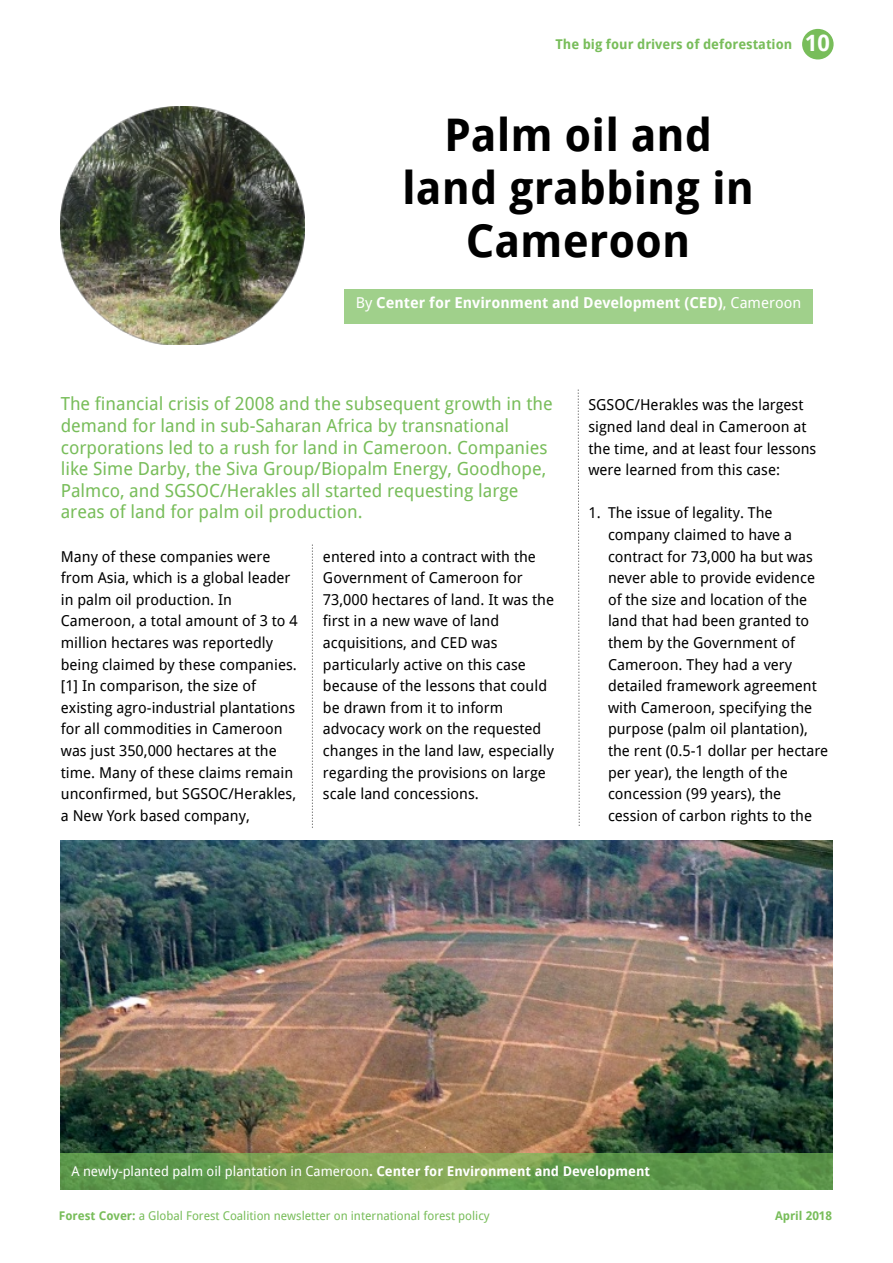
<style>
.page{position:relative;width:893px;height:1263px;background:#fff}
.page>*{position:absolute;margin:0;border:0;box-sizing:border-box;transform-origin:0 0}
.t1{font:700 45px/52.7px "Droid Sans";color:#000;text-align:center}
.t2{font:700 22.5px "Droid Sans";color:#fff}
.t3{font:18px/21.6px "Droid Sans";color:#78bd5a}
.t4{font:15px/21.6px "Droid Sans";color:#000}
.t5{font:700 15px "Droid Sans";color:#fff}
.t6{font:13.5px "Droid Sans";color:#fff}
.t7{font:700 13.5px "Droid Sans";color:#78bd5a}
.t8{font:12px "Droid Sans";color:#78bd5a}
.t9{font:700 12px "Droid Sans";color:#78bd5a}
.s1{font-weight:400}
.s2{font-weight:700}
</style>
<div class="page">
<div style="left:344px;top:289px;width:468px;height:34px;background:#a0d08b"></div>
<img style="left:60px;top:106px;width:245px;height:239px">
<svg style="left:312px;top:545px;width:1px;height:283px"></svg>
<svg style="left:577px;top:389px;width:3px;height:437px"></svg>
<div style="left:802px;top:29px;width:32px;height:30px;background:#78bd5a;border-radius:50%"></div>
<img style="left:60px;top:840px;width:773px;height:349px">
<div style="left:60px;top:1153px;width:772px;height:36px;background:#78bd5a;opacity:.7"></div>
<p class="t7" style="left:555px;top:36px;width:238px">The big four drivers of deforestation</p>
<h2 class="t2" style="left:805px;top:30px;width:26px">10</h2>
<h1 class="t1" style="left:402px;top:110px;width:353px">Palm oil and land grabbing in<br>Cameroon</h1>
<p class="t5" style="left:356px;top:294px;width:447px"><span class="s1">By</span> Center for Environment and Development (CED)<span class="s1">, Cameroon</span></p>
<p class="t3" style="left:61px;top:393px;width:494px">The financial crisis of 2008 and the subsequent growth in the demand for land in sub-Saharan Africa by transnational corporations led to a rush for land in Cameroon. Companies like Sime Darby, the Siva Group/Biopalm Energy, Goodhope, Palmco, and SGSOC/Herakles all started requesting large areas of land for palm oil production.</p>
<p class="t4" style="left:61px;top:546px;width:238px">Many of these companies were from Asia, which is a global leader in palm oil production. In<br>Cameroon, a total amount of 3 to 4 million hectares was reportedly being claimed by these companies. [1] In comparison, the size of existing agro-industrial plantations for all commodities in Cameroon was just 350,000 hectares at the time. Many of these claims remain unconfirmed, but SGSOC/Herakles, a New York based company,</p>
<p class="t4" style="left:323px;top:546px;width:233px">entered into a contract with the<br>Government of Cameroon for<br>73,000 hectares of land. It was the first in a new wave of land acquisitions, and CED was particularly active on this case because of the lessons that could be drawn from it to inform advocacy work on the requested changes in the land law, especially regarding the provisions on large scale land concessions.</p>
<p class="t4" style="left:588px;top:394px;width:229px">SGSOC/Herakles was the largest signed land deal in Cameroon at the time, and at least four lessons were learned from this case:</p>
<p class="t4" style="left:588px;top:502px;width:14px">1.</p>
<p class="t4" style="left:608px;top:502px;width:222px">The issue of legality. The company claimed to have a contract for 73,000 ha but was never able to provide evidence of the size and location of the land that had been granted to them by the Government of<br>Cameroon. They had a very detailed framework agreement with Cameroon, specifying the purpose (palm oil plantation), the rent (0.5-1 dollar per hectare per year), the length of the concession (99 years), the cession of carbon rights to the</p>
<p class="t6" style="left:71px;top:1163px;width:580px">A newly-planted palm oil plantation in Cameroon<span class="s2">. Center for Environment and Development</span></p>
<p class="t8" style="left:59px;top:1209px;width:432px"><span class="s2">Forest Cover:</span> a Global Forest Coalition newsletter on international forest policy</p>
<p class="t9" style="left:775px;top:1209px;width:59px">April 2018</p>
</div>
